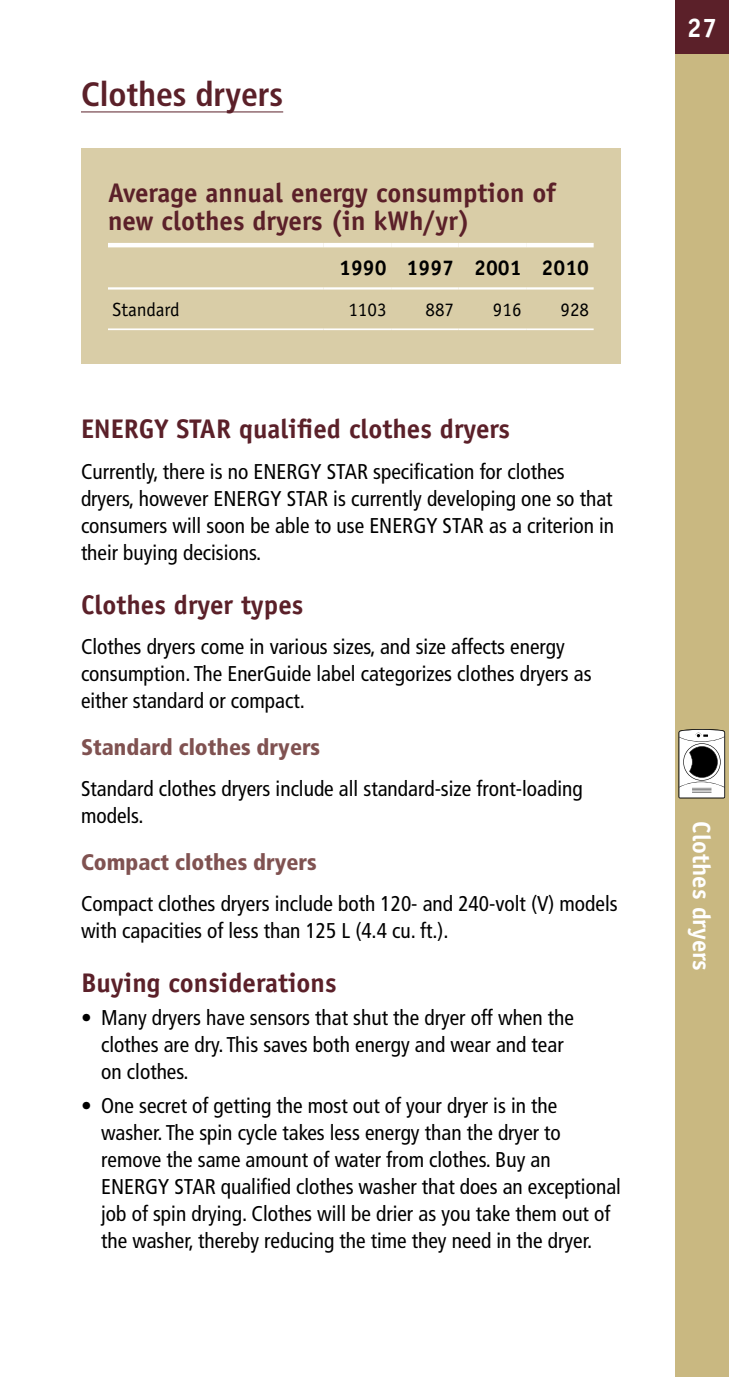
<style>
.page{position:relative;width:729px;height:1377px;background:#fff}
.page>*{position:absolute;margin:0;border:0;box-sizing:border-box;transform-origin:0 0}
.t1{font:700 condensed 33.75px "Frutiger LT Std";color:#5b2029}
.t2{font:700 27px/28.1px "Officina Sans Std";color:#5b2029}
.t3{font:700 27px "Officina Sans Std";color:#fff}
.t4{font:700 24.75px "Officina Sans Std";color:#fff}
.t5{font:900 condensed 22.5px "Frutiger LT Std";color:#805251}
.t6{font:condensed 21.38px/27px "Frutiger LT Std";color:#000}
.energy_box_table_hea{font:700 21.38px "Officina Sans Std";color:#000}
.energy_box_table_bod{font:19.12px "Officina Sans Std";color:#000}
</style>
<div class="page">
<div style="left:675px;top:0;width:54px;height:1377px;background:#c9b881"></div>
<div style="left:675px;top:0;width:54px;height:54px;background:#5b2029"></div>
<svg style="left:678px;top:729px;width:47px;height:70px;background:#ababaa"></svg>
<hr style="left:81px;top:112px;width:202px;height:1px;background:#5b2029">
<div style="left:81px;top:148px;width:540px;height:216px;background:#d9cda7"></div>
<hr style="left:108px;top:243px;width:216px;height:4px;background:#fff">
<hr style="left:324px;top:243px;width:67px;height:4px;background:#fff">
<hr style="left:391px;top:243px;width:68px;height:4px;background:#fff">
<hr style="left:459px;top:243px;width:67px;height:4px;background:#fff">
<hr style="left:526px;top:243px;width:68px;height:4px;background:#fff">
<hr style="left:108px;top:328px;width:216px;height:2px;background:#fff">
<hr style="left:324px;top:328px;width:67px;height:2px;background:#fff">
<hr style="left:391px;top:328px;width:68px;height:2px;background:#fff">
<hr style="left:459px;top:328px;width:67px;height:2px;background:#fff">
<hr style="left:526px;top:328px;width:68px;height:2px;background:#fff">
<hr style="left:108px;top:287px;width:216px;height:3px;background:#fff">
<hr style="left:324px;top:287px;width:67px;height:3px;background:#fff">
<hr style="left:391px;top:287px;width:68px;height:3px;background:#fff">
<hr style="left:459px;top:287px;width:67px;height:3px;background:#fff">
<hr style="left:526px;top:287px;width:68px;height:3px;background:#fff">
<h2 class="t1" style="left:81px;top:75px;width:204px">Clothes dryers</h2>
<p class="t2" style="left:108px;top:178px;width:450px">Average annual energy consumption of new clothes dryers (in kWh/yr)</p>
<p class="energy_box_table_hea" style="left:339px;top:254px;width:49px">1990</p>
<p class="energy_box_table_hea" style="left:407px;top:254px;width:49px">1997</p>
<p class="energy_box_table_hea" style="left:474px;top:254px;width:49px">2001</p>
<p class="energy_box_table_hea" style="left:542px;top:254px;width:49px">2010</p>
<p class="energy_box_table_bod" style="left:112px;top:298px;width:69px">Standard</p>
<p class="energy_box_table_bod" style="left:348px;top:298px;width:40px">1103</p>
<p class="energy_box_table_bod" style="left:425px;top:298px;width:30px">887</p>
<p class="energy_box_table_bod" style="left:493px;top:298px;width:30px">916</p>
<p class="energy_box_table_bod" style="left:560px;top:298px;width:30px">928</p>
<h3 class="t2" style="left:81px;top:415px;width:431px">ENERGY STAR qualified clothes dryers</h3>
<p class="t6" style="left:81px;top:458px;width:535px">Currently, there is no ENERGY STAR specification for clothes dryers, however ENERGY STAR is currently developing one so that consumers will soon be able to use ENERGY STAR as a criterion in their buying decisions.</p>
<h3 class="t2" style="left:81px;top:590px;width:224px">Clothes dryer types</h3>
<p class="t6" style="left:81px;top:633px;width:512px">Clothes dryers come in various sizes, and size affects energy consumption. The EnerGuide label categorizes clothes dryers as either standard or compact.</p>
<h4 class="t5" style="left:81px;top:734px;width:241px">Standard clothes dryers</h4>
<p class="t6" style="left:81px;top:775px;width:503px">Standard clothes dryers include all standard-size front-loading models.</p>
<h4 class="t5" style="left:81px;top:849px;width:237px">Compact clothes dryers</h4>
<p class="t6" style="left:81px;top:890px;width:538px">Compact clothes dryers include both 120- and 240-volt (V) models with capacities of less than 125 L (4.4 cu. ft.).</p>
<h3 class="t2" style="left:81px;top:968px;width:257px">Buying considerations</h3>
<p class="t6" style="left:101px;top:1005px;width:474px;text-indent:-20px">• Many dryers have sensors that shut the dryer off when the clothes are dry. This saves both energy and wear and tear on clothes.</p>
<p class="t6" style="left:101px;top:1092px;width:521px;text-indent:-20px">• One secret of getting the most out of your dryer is in the washer. The spin cycle takes less energy than the dryer to remove the same amount of water from clothes. Buy an ENERGY STAR qualified clothes washer that does an exceptional job of spin drying. Clothes will be drier as you take them out of the washer, thereby reducing the time they need in the dryer.</p>
<p class="t3" style="left:687px;top:11px;width:32px">27</p>
<p class="t4" style="left:717px;top:821px;width:151px;rotate:90deg">Clothes dryers</p>
</div>
